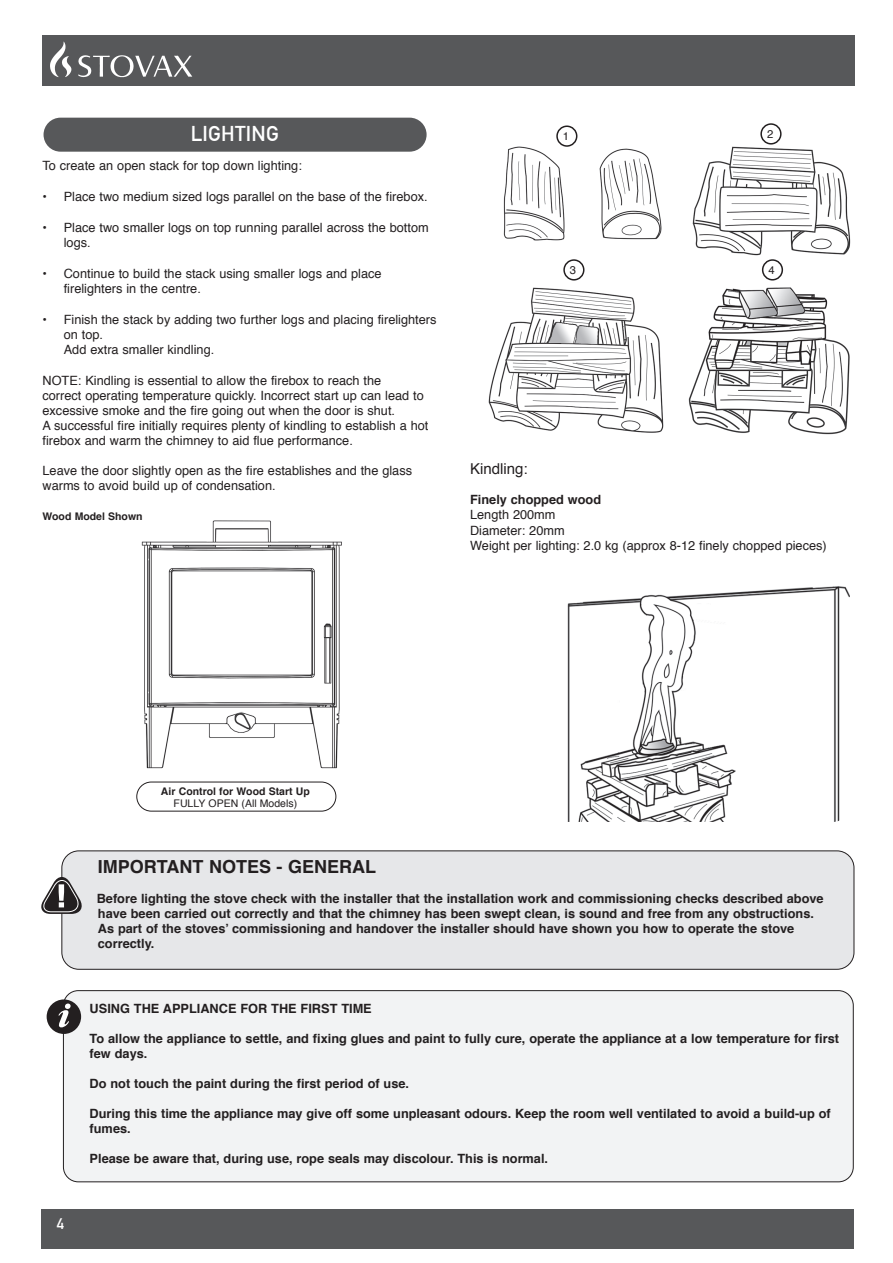
<style>
.page{position:relative;width:893px;height:1263px;background:#fff}
.page>*{position:absolute;margin:0;border:0;box-sizing:border-box;transform-origin:0 0}
.t1{font:700 21px "DIN Alternate";letter-spacing:.01em;color:#fff}
.t2{font:700 18px "Helvetica";color:#231f20}
.t3{font:15px "Helvetica";color:#231f20}
.t4{font:700 15px "DIN Alternate";color:#fff}
.t5{font:12.75px/15.3px "Helvetica";color:#231f20}
.t6{font:700 12.75px/15px "Helvetica";color:#231f20}
.t7{font:11.25px "Helvetica";color:#231f20}
.t8{font:700 10.5px "Helvetica";color:#231f20}
.t9{font:10.5px "Helvetica";color:#231f20}
</style>
<div class="page">
<div style="left:41px;top:1209px;width:813px;height:39px;background:#57585a"></div>
<div style="left:42px;top:35px;width:812px;height:50px;background:#57585a"></div>
<img style="left:50px;top:42px;width:14px;height:34px">
<div style="left:63px;top:991px;width:790px;height:191px;background:#f2f3f4;border-radius:15px"></div>
<div style="left:63px;top:990px;width:791px;height:192px;border:1px solid #231f20;border-radius:15px"></div>
<div style="left:47px;top:999px;width:34px;height:35px;background:#231f20;border-radius:50%"></div>
<svg style="left:59px;top:1003px;width:12px;height:24px"></svg>
<div style="left:62px;top:851px;width:792px;height:118px;background:#e6e7e9;border-radius:17px"></div>
<div style="left:61px;top:850px;width:793px;height:120px;border:1px solid #231f20;border-radius:17px"></div>
<svg style="left:41px;top:875px;width:41px;height:39px"></svg>
<div style="left:44px;top:118px;width:383px;height:34px;background:#57585a;border-radius:17px"></div>
<img style="left:504px;top:146px;width:158px;height:95px">
<img style="left:489px;top:288px;width:175px;height:145px">
<img style="left:693px;top:146px;width:158px;height:110px">
<img style="left:689px;top:288px;width:161px;height:147px">
<div style="left:556px;top:125px;width:21px;height:22px;border:2px solid #231f20;border-radius:50%"></div>
<div style="left:760px;top:123px;width:22px;height:22px;border:2px solid #231f20;border-radius:50%"></div>
<div style="left:563px;top:259px;width:21px;height:22px;border:2px solid #231f20;border-radius:50%"></div>
<div style="left:762px;top:259px;width:21px;height:22px;border:2px solid #231f20;border-radius:50%"></div>
<img style="left:567px;top:586px;width:283px;height:236px">
<img style="left:141px;top:520px;width:201px;height:249px">
<div style="left:136px;top:782px;width:200px;height:29px;border:1px solid #231f20;border-radius:15px"></div>
<h1 class="t1" style="left:191px;top:118px;width:90px">LIGHTING</h1>
<p class="t7" style="left:563px;top:128px;width:8px">1</p>
<p class="t7" style="left:767px;top:126px;width:8px">2</p>
<p class="t5" style="left:42px;top:159px;width:261px">To create an open stack for top down lighting:</p>
<p class="t5" style="left:42px;top:189px;width:387px">• Place two medium sized logs parallel on the base of the firebox.</p>
<p class="t5" style="left:64px;top:220px;width:366px;text-indent:-21px">• Place two smaller logs on top running parallel across the bottom logs.</p>
<p class="t5" style="left:64px;top:266px;width:319px;text-indent:-21px">• Continue to build the stack using smaller logs and place firelighters in the centre.</p>
<p class="t5" style="left:64px;top:312px;width:374px;text-indent:-21px">• Finish the stack by adding two further logs and placing firelighters on top.<br>Add extra smaller kindling.</p>
<p class="t5" style="left:42px;top:373px;width:387px">NOTE: Kindling is essential to allow the firebox to reach the<br>correct operating temperature quickly. Incorrect start up can lead to excessive smoke and the fire going out when the door is shut.<br>A successful fire initially requires plenty of kindling to establish a hot firebox and warm the chimney to aid flue performance.</p>
<p class="t5" style="left:42px;top:464px;width:371px">Leave the door slightly open as the fire establishes and the glass warms to avoid build up of condensation.</p>
<p class="t8" style="left:42px;top:508px;width:102px">Wood Model Shown</p>
<p class="t7" style="left:570px;top:261px;width:8px">3</p>
<p class="t7" style="left:768px;top:261px;width:8px">4</p>
<p class="t3" style="left:470px;top:457px;width:59px">Kindling:</p>
<p class="t6" style="left:470px;top:492px;width:133px">Finely chopped wood</p>
<p class="t5" style="left:470px;top:508px;width:358px">Length 200mm<br>Diameter: 20mm<br>Weight per lighting: 2.0 kg (approx 8-12 finely chopped pieces)</p>
<p class="t8" style="left:161px;top:782px;width:150px">Air Control for Wood Start Up</p>
<p class="t9" style="left:174px;top:795px;width:125px">FULLY OPEN (All Models)</p>
<h2 class="t2" style="left:98px;top:852px;width:280px">IMPORTANT NOTES - GENERAL</h2>
<p class="t6" style="left:97px;top:891px;width:728px">Before lighting the stove check with the installer that the installation work and commissioning checks described above have been carried out correctly and that the chimney has been swept clean, is sound and free from any obstructions.<br>As part of the stoves’ commissioning and handover the installer should have shown you how to operate the stove correctly.</p>
<p class="t4" style="left:57px;top:1213px;width:9px">4</p>
<p class="t6" style="left:90px;top:1001px;width:284px">USING THE APPLIANCE FOR THE FIRST TIME</p>
<p class="t6" style="left:90px;top:1031px;width:751px">To allow the appliance to settle, and fixing glues and paint to fully cure, operate the appliance at a low temperature for first few days.</p>
<p class="t6" style="left:90px;top:1076px;width:321px">Do not touch the paint during the first period of use.</p>
<p class="t6" style="left:90px;top:1106px;width:743px">During this time the appliance may give off some unpleasant odours. Keep the room well ventilated to avoid a build-up of fumes.</p>
<p class="t6" style="left:90px;top:1151px;width:460px">Please be aware that, during use, rope seals may discolour. This is normal.</p>
</div>
